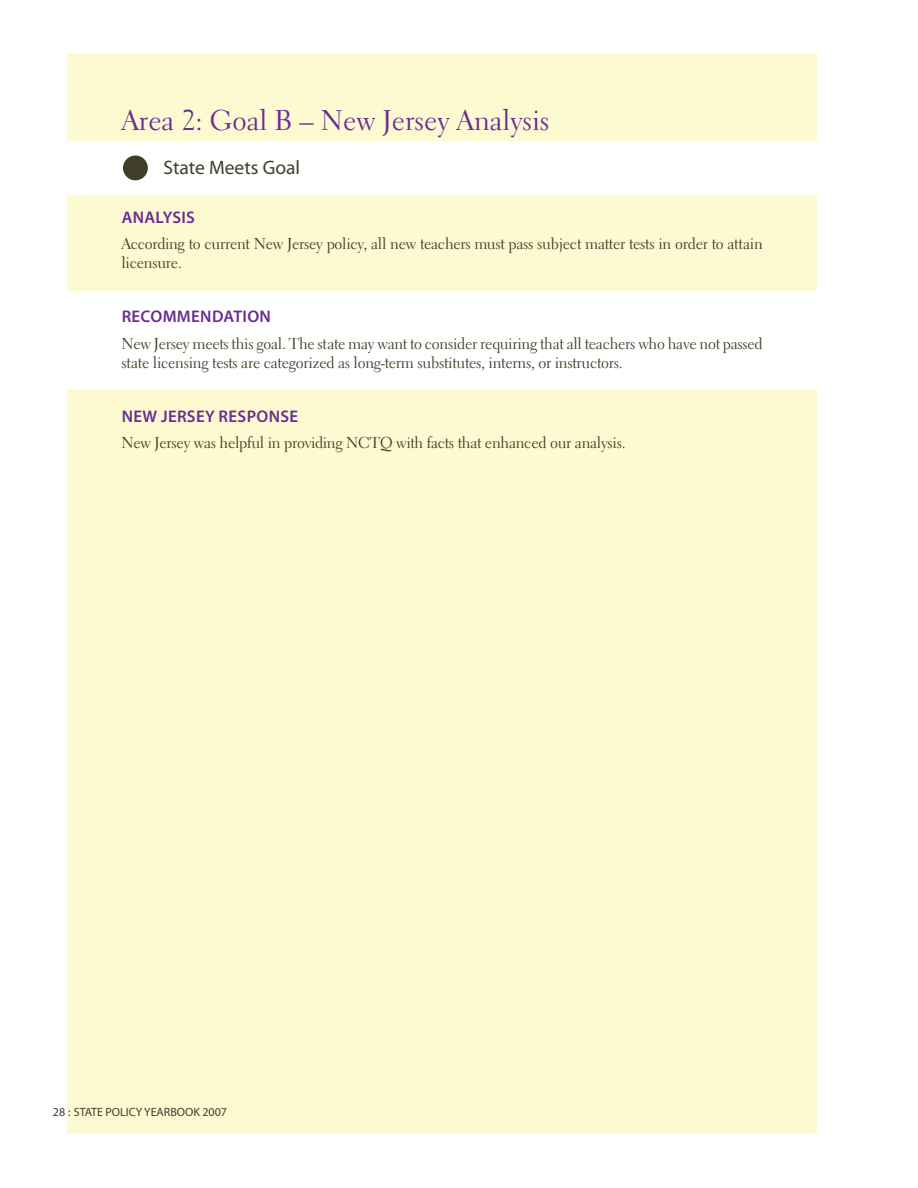
<style>
.page{position:relative;width:918px;height:1188px;background:#fff}
.page>*{position:absolute;margin:0;border:0;box-sizing:border-box;transform-origin:0 0}
.t1{font:28.5px "Electra LH";color:#6a2c91}
.t2{font:19.5px "Myriad Pro";color:#3f3e29}
.t3{font:600 16.8px "Myriad Pro";letter-spacing:.02em;color:#6a2c91}
.t4{font:15.75px/19.5px "Electra LH";letter-spacing:-.015em;color:#3f3e29}
.t5{font:12px "Myriad";color:#3f3e29}
</style>
<div class="page">
<div style="left:68px;top:54px;width:749px;height:1080px;background:#fdf9d1"></div>
<div style="left:6px;top:141px;width:904px;height:53px;background:#fff"></div>
<div style="left:40px;top:292px;width:821px;height:98px;background:#fff"></div>
<div style="left:124px;top:157px;width:22px;height:22px;background:#3f3e29;border-radius:50%"></div>
<div style="left:123px;top:156px;width:25px;height:24px;border:3px solid #3f3e29;border-radius:50%"></div>
<h1 class="t1" style="left:122px;top:103px;width:429px">Area 2: Goal B – New Jersey Analysis</h1>
<p class="t2" style="left:164px;top:156px;width:138px">State Meets Goal</p>
<p class="t3" style="left:122px;top:206px;width:73px">ANALYSIS</p>
<p class="t4" style="left:122px;top:234px;width:643px">According to current New Jersey policy, all new teachers must pass subject matter tests in order to attain licensure.</p>
<p class="t3" style="left:122px;top:306px;width:148px">RECOMMENDATION</p>
<p class="t4" style="left:122px;top:334px;width:643px">New Jersey meets this goal. The state may want to consider requiring that all teachers who have not passed state licensing tests are categorized as long-term substitutes, interns, or instructors.</p>
<p class="t3" style="left:122px;top:406px;width:178px">NEW JERSEY RESPONSE</p>
<p class="t4" style="left:122px;top:433px;width:506px">New Jersey was helpful in providing NCTQ with facts that enhanced our analysis.</p>
<p class="t5" style="left:53px;top:1106px;width:176px">28 : STATE POLICY YEARBOOK 2007</p>
</div>
